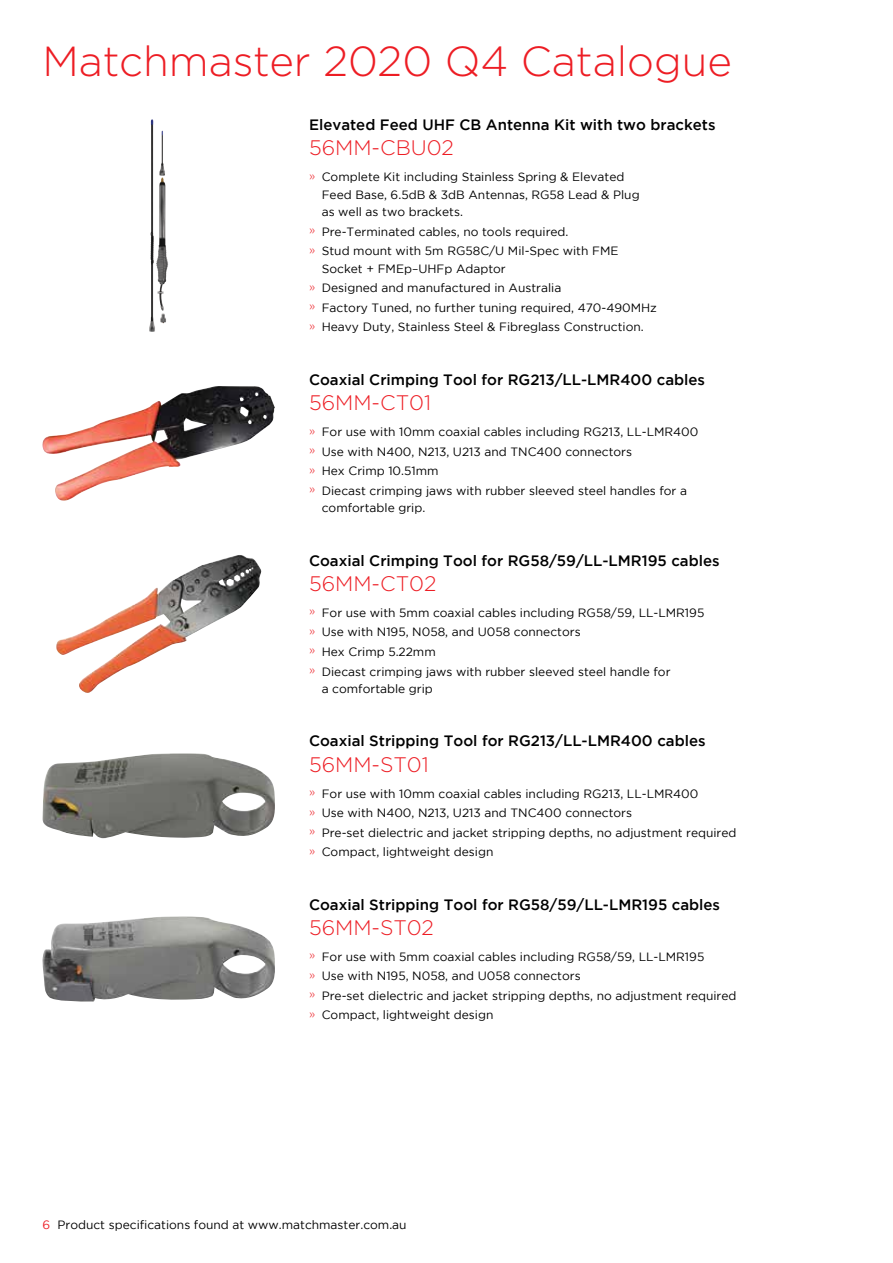
<style>
.page{position:relative;width:893px;height:1263px;background:#fff}
.page>*{position:absolute;margin:0;border:0;box-sizing:border-box;transform-origin:0 0}
.t1{font:300 42px "Gotham";color:#ed1d24}
.t2{font:300 21px "Gotham";color:#ed1d24}
.t3{font:500 15px "Gotham";color:#000}
.t4{font:12px/19.5px "Gotham";color:#000}
.s1{font-weight:300;color:#ed1d24}
.s2{color:#ed1d24}
</style>
<div class="page">
<img style="left:149px;top:119px;width:6px;height:213px">
<img style="left:42px;top:386px;width:233px;height:115px">
<img style="left:56px;top:555px;width:206px;height:138px">
<img style="left:42px;top:753px;width:233px;height:86px">
<img style="left:42px;top:916px;width:233px;height:86px">
<h1 class="t1" style="left:43px;top:35px;width:691px">Matchmaster 2020 Q4 Catalogue</h1>
<p class="t3" style="left:309px;top:116px;width:408px">Elevated Feed UHF CB Antenna Kit with two brackets</p>
<h2 class="t2" style="left:309px;top:135px;width:146px">56MM-CBU02</h2>
<p class="t4" style="left:322px;top:168px;width:319px;line-height:17.4px;text-indent:-13px"><span class="s1">»</span> Complete Kit including Stainless Spring &amp; Elevated<br>Feed Base, 6.5dB &amp; 3dB Antennas, RG58 Lead &amp; Plug as well as two brackets.</p>
<p class="t4" style="left:309px;top:221px;width:311px"><span class="s1">»</span> Pre-Terminated cables, no tools required.<br><span class="s1">»</span> Stud mount with 5m RG58C/U Mil-Spec with FME</p>
<p class="t4" style="left:309px;top:258px;width:349px;text-indent:13px">Socket + FMEp–UHFp Adaptor<br><span class="s1">»</span> Designed and manufactured in Australia<br><span class="s1">»</span> Factory Tuned, no further tuning required, 470-490MHz <span class="s1">»</span> Heavy Duty, Stainless Steel &amp; Fibreglass Construction.</p>
<p class="t3" style="left:309px;top:371px;width:398px">Coaxial Crimping Tool for RG213/LL-LMR400 cables</p>
<h2 class="t2" style="left:309px;top:390px;width:124px">56MM-CT01</h2>
<p class="t4" style="left:309px;top:422px;width:391px"><span class="s1">»</span> For use with 10mm coaxial cables including RG213, LL-LMR400 <span class="s1">»</span> Use with N400, N213, U213 and TNC400 connectors<br><span class="s1">»</span> Hex Crimp 10.51mm<br><span class="s1">»</span> Diecast crimping jaws with rubber sleeved steel handles for a</p>
<p class="t4" style="left:322px;top:498px;width:105px">comfortable grip.</p>
<p class="t3" style="left:309px;top:552px;width:412px">Coaxial Crimping Tool for RG58/59/LL-LMR195 cables</p>
<h2 class="t2" style="left:309px;top:570px;width:129px">56MM-CT02</h2>
<p class="t4" style="left:309px;top:603px;width:397px"><span class="s1">»</span> For use with 5mm coaxial cables including RG58/59, LL-LMR195 <span class="s1">»</span> Use with N195, N058, and U058 connectors<br><span class="s1">»</span> Hex Crimp 5.22mm<br><span class="s1">»</span> Diecast crimping jaws with rubber sleeved steel handle for</p>
<p class="t4" style="left:322px;top:679px;width:113px">a comfortable grip</p>
<p class="t3" style="left:309px;top:732px;width:398px">Coaxial Stripping Tool for RG213/LL-LMR400 cables</p>
<h2 class="t2" style="left:309px;top:751px;width:121px">56MM-ST01</h2>
<p class="t4" style="left:309px;top:783px;width:429px"><span class="s1">»</span> For use with 10mm coaxial cables including RG213, LL-LMR400<br><span class="s1">»</span> Use with N400, N213, U213 and TNC400 connectors<br><span class="s1">»</span> Pre-set dielectric and jacket stripping depths, no adjustment required <span class="s1">»</span> Compact, lightweight design</p>
<p class="t3" style="left:309px;top:896px;width:413px">Coaxial Stripping Tool for RG58/59/LL-LMR195 cables</p>
<h2 class="t2" style="left:309px;top:914px;width:127px">56MM-ST02</h2>
<p class="t4" style="left:309px;top:946px;width:429px"><span class="s1">»</span> For use with 5mm coaxial cables including RG58/59, LL-LMR195<br><span class="s1">»</span> Use with N195, N058, and U058 connectors<br><span class="s1">»</span> Pre-set dielectric and jacket stripping depths, no adjustment required <span class="s1">»</span> Compact, lightweight design</p>
<p class="t4" style="left:43px;top:1215px;width:366px"><span class="s2">6</span> Product specifications found at www.matchmaster.com.au</p>
</div>
